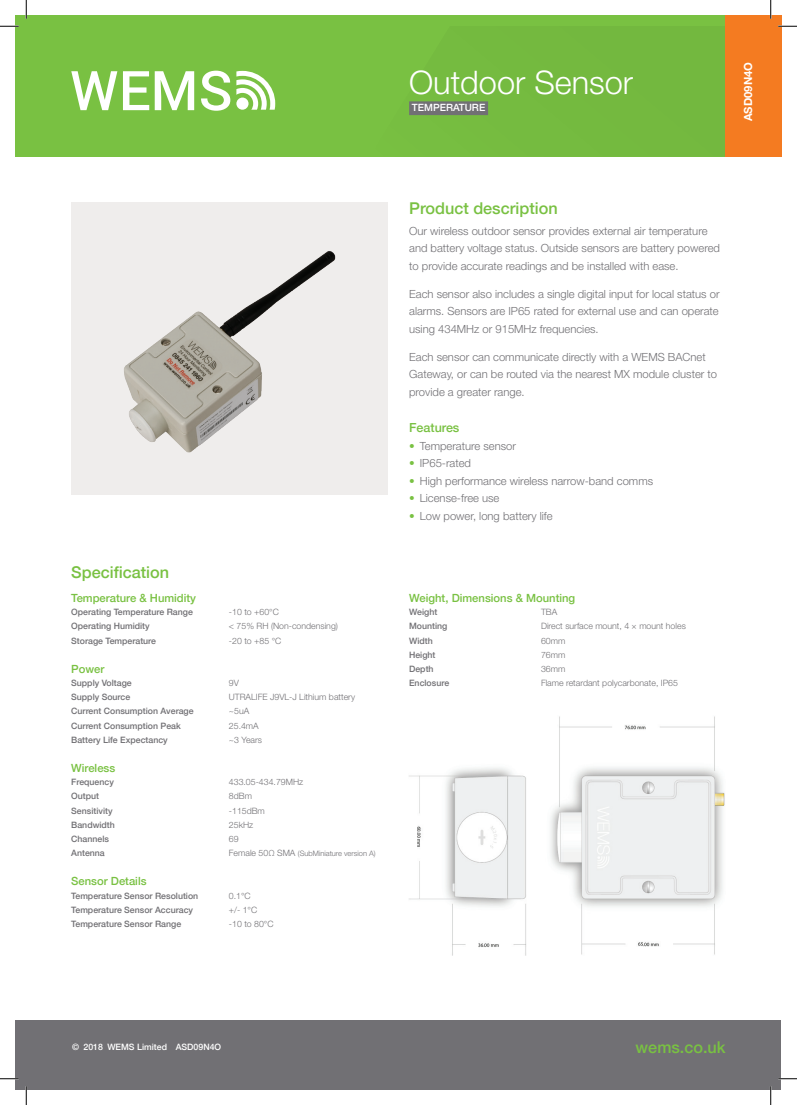
<style>
.page{position:relative;width:797px;height:1105px;background:#fff}
.page>*{position:absolute;margin:0;border:0;box-sizing:border-box;transform-origin:0 0}
.t1{font:300 32.5px "Helvetica Neue LT Std";color:#fff}
.t2{font:500 16.25px "Helvetica Neue LT";color:#79c142}
.t3{font:500 12.5px "Helvetica Neue LT";color:#79c142}
.t4{font:300 11.25px/17.5px "Helvetica Neue LT Std";color:#717074}
.t5{font:500 11.25px "Helvetica Neue LT";color:#79c142}
.t6{font:700 11.25px "Helvetica Neue LT Std";color:#fff}
.t7{font:500 10px "Helvetica Neue LT";color:#fff}
.t8{font:500 8.75px "Helvetica Neue LT";color:#717074}
.t9{font:300 8.75px "Helvetica Neue LT Std";color:#717074}
.t10{font:500 8.75px "Helvetica Neue LT";color:#fff}
.t11{font:300 7.5px "Helvetica Neue LT Std";color:#717074}
.s1{font-size:8.75px}
.s2{color:#79c142}
</style>
<div class="page">
<div style="left:16px;top:16px;width:764px;height:141px;background:#79c142"></div>
<div style="left:725px;top:16px;width:56px;height:141px;background:#f47b21"></div>
<div style="left:16px;top:1020px;width:765px;height:69px;background:#717074"></div>
<svg style="left:71px;top:71px;width:46px;height:39px"></svg>
<svg style="left:123px;top:71px;width:26px;height:39px"></svg>
<svg style="left:155px;top:71px;width:39px;height:39px"></svg>
<svg style="left:201px;top:71px;width:29px;height:40px"></svg>
<svg style="left:236px;top:71px;width:39px;height:39px"></svg>
<div style="left:236px;top:98px;width:12px;height:12px;background:#fff;border-radius:50%"></div>
<div style="left:71px;top:202px;width:317px;height:292px;background:#efedec"></div>
<div style="left:409px;top:101px;width:79px;height:14px;background:#717074"></div>
<img style="left:124px;top:251px;width:212px;height:202px">
<img style="left:409px;top:716px;width:316px;height:239px">
<svg style="left:0;top:25px;width:19px;height:2px"></svg>
<svg style="left:778px;top:25px;width:19px;height:2px"></svg>
<svg style="left:0;top:1078px;width:19px;height:1px"></svg>
<svg style="left:778px;top:1078px;width:19px;height:1px"></svg>
<svg style="left:25px;top:0;width:2px;height:19px"></svg>
<svg style="left:25px;top:1086px;width:2px;height:19px"></svg>
<svg style="left:770px;top:0;width:1px;height:19px"></svg>
<svg style="left:770px;top:1086px;width:1px;height:19px"></svg>
<h2 class="t2" style="left:71px;top:562px;width:99px">Specification</h2>
<p class="t5" style="left:71px;top:591px;width:126px">Temperature &amp; Humidity</p>
<p class="t8" style="left:71px;top:607px;width:123px">Operating Temperature Range</p>
<p class="t9" style="left:229px;top:607px;width:51px">-10 to +60°C</p>
<p class="t8" style="left:71px;top:621px;width:80px">Operating Humidity</p>
<p class="t9" style="left:229px;top:621px;width:110px">&lt; 75% RH (Non-condensing)</p>
<p class="t8" style="left:71px;top:635px;width:86px">Storage Temperature</p>
<p class="t9" style="left:229px;top:635px;width:54px">-20 to +85 °C</p>
<p class="t5" style="left:71px;top:662px;width:35px">Power</p>
<p class="t8" style="left:71px;top:678px;width:62px">Supply Voltage</p>
<p class="t9" style="left:229px;top:677px;width:12px">9V</p>
<p class="t8" style="left:71px;top:692px;width:61px">Supply Source</p>
<p class="t9" style="left:229px;top:692px;width:128px">UTRALIFE J9VL-J Lithium battery</p>
<p class="t8" style="left:71px;top:706px;width:124px">Current Consumption Average</p>
<p class="t9" style="left:229px;top:706px;width:22px">~5uA</p>
<p class="t8" style="left:71px;top:720px;width:111px">Current Consumption Peak</p>
<p class="t9" style="left:229px;top:720px;width:31px">25.4mA</p>
<p class="t8" style="left:71px;top:734px;width:98px">Battery Life Expectancy</p>
<p class="t9" style="left:229px;top:734px;width:35px">~3 Years</p>
<p class="t5" style="left:71px;top:761px;width:45px">Wireless</p>
<p class="t8" style="left:71px;top:777px;width:44px">Frequency</p>
<p class="t9" style="left:229px;top:777px;width:76px">433.05-434.79MHz</p>
<p class="t8" style="left:71px;top:791px;width:29px">Output</p>
<p class="t9" style="left:229px;top:791px;width:25px">8dBm</p>
<p class="t8" style="left:71px;top:805px;width:43px">Sensitivity</p>
<p class="t9" style="left:229px;top:805px;width:37px">-115dBm</p>
<p class="t8" style="left:71px;top:819px;width:45px">Bandwidth</p>
<p class="t9" style="left:229px;top:819px;width:26px">25kHz</p>
<p class="t8" style="left:71px;top:834px;width:39px">Channels</p>
<p class="t9" style="left:229px;top:833px;width:11px">69</p>
<p class="t8" style="left:71px;top:848px;width:35px">Antenna</p>
<p class="t11" style="left:229px;top:849px;width:148px"><span class="s1">Female 50Ω SMA</span> (SubMiniature version A)</p>
<p class="t5" style="left:71px;top:875px;width:77px">Sensor Details</p>
<p class="t8" style="left:71px;top:890px;width:128px">Temperature Sensor Resolution</p>
<p class="t9" style="left:229px;top:890px;width:23px">0.1°C</p>
<p class="t8" style="left:71px;top:904px;width:123px">Temperature Sensor Accuracy</p>
<p class="t9" style="left:229px;top:904px;width:30px">+/- 1°C</p>
<p class="t8" style="left:71px;top:919px;width:111px">Temperature Sensor Range</p>
<p class="t9" style="left:229px;top:918px;width:46px">-10 to 80°C</p>
<h1 class="t1" style="left:409px;top:62px;width:225px">Outdoor Sensor</h1>
<p class="t7" style="left:412px;top:102px;width:75px">TEMPERATURE</p>
<p class="t6" style="left:741px;top:121px;width:61px;rotate:-90deg">ASD09N4O</p>
<h2 class="t2" style="left:409px;top:198px;width:150px">Product description</h2>
<p class="t4" style="left:409px;top:222px;width:312px">Our wireless outdoor sensor provides external air temperature and battery voltage status. Outside sensors are battery powered to provide accurate readings and be installed with ease.</p>
<p class="t4" style="left:409px;top:285px;width:312px;text-align:justify">Each sensor also includes a single digital input for local status or alarms. Sensors are IP65 rated for external use and can operate using 434MHz or 915MHz frequencies.</p>
<p class="t4" style="left:409px;top:348px;width:309px">Each sensor can communicate directly with a WEMS BACnet<br>Gateway, or can be routed via the nearest MX module cluster to provide a greater range.</p>
<p class="t3" style="left:409px;top:420px;width:52px">Features</p>
<p class="t4" style="left:409px;top:437px;width:108px"><span class="s2">•</span> Temperature sensor</p>
<p class="t4" style="left:409px;top:454px;width:63px"><span class="s2">•</span> IP65-rated</p>
<p class="t4" style="left:409px;top:472px;width:245px"><span class="s2">•</span> High performance wireless narrow-band comms</p>
<p class="t4" style="left:409px;top:489px;width:92px"><span class="s2">•</span> License-free use</p>
<p class="t4" style="left:409px;top:507px;width:145px"><span class="s2">•</span> Low power, long battery life</p>
<p class="t5" style="left:409px;top:591px;width:168px">Weight, Dimensions &amp; Mounting</p>
<p class="t8" style="left:409px;top:607px;width:30px">Weight</p>
<p class="t9" style="left:541px;top:607px;width:18px">TBA</p>
<p class="t8" style="left:409px;top:621px;width:40px">Mounting</p>
<p class="t9" style="left:541px;top:621px;width:146px">Direct surface mount, 4 × mount holes</p>
<p class="t8" style="left:409px;top:635px;width:25px">Width</p>
<p class="t9" style="left:541px;top:635px;width:26px">60mm</p>
<p class="t8" style="left:409px;top:649px;width:28px">Height</p>
<p class="t9" style="left:541px;top:649px;width:26px">76mm</p>
<p class="t8" style="left:409px;top:663px;width:26px">Depth</p>
<p class="t9" style="left:541px;top:663px;width:26px">36mm</p>
<p class="t8" style="left:409px;top:678px;width:42px">Enclosure</p>
<p class="t9" style="left:541px;top:677px;width:138px">Flame retardant polycarbonate, IP65</p>
<p class="t10" style="left:72px;top:1042px;width:150px">© 2018 WEMS Limited ASD09N4O</p>
<h2 class="t2" style="left:635px;top:1037px;width:92px">wems.co.uk</h2>
</div>
